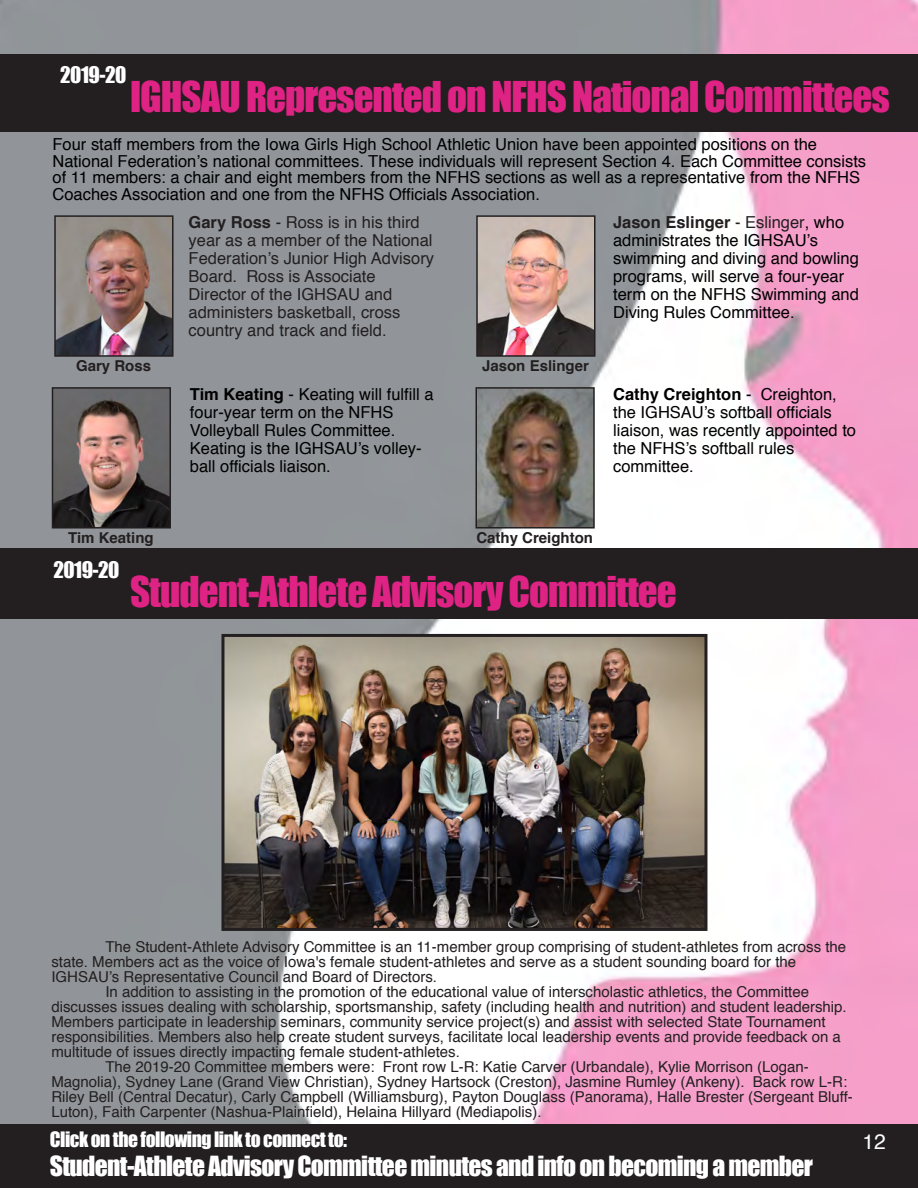
<style>
.page{position:relative;width:918px;height:1188px;background:#fff}
.page>*{position:absolute;margin:0;border:0;box-sizing:border-box;transform-origin:0 0}
.t1{font:39px "Impact";letter-spacing:-.025em;color:#df2384}
.t2{font:25.5px "Impact";letter-spacing:-.025em;color:#fff}
.t3{font:21px "Impact";letter-spacing:-.025em;color:#fff}
.t4{font:21px "Helvetica";color:#fff}
.t5{font:19.5px "Impact";letter-spacing:-.025em;color:#fff}
.t6{font:16.5px/18px "Helvetica";color:#000}
.t7{font:16.5px/18px "Helvetica";color:#231f20}
.t8{font:15px "Helvetica";color:#231f20}
.t9{font:700 15px "Helvetica";color:#231f20}
.s1{font-weight:700;color:#231f20}
.s2{color:#231f20}
.s3{font-weight:700}
</style>
<div class="page">
<img style="left:0;top:0;width:918px;height:1124px">
<div style="left:0;top:54px;width:918px;height:77px;background:#231f20"></div>
<img style="left:57px;top:218px;width:114px;height:136px">
<div style="left:54px;top:215px;width:120px;height:142px;border:2px solid #231f20"></div>
<img style="left:479px;top:218px;width:114px;height:136px">
<div style="left:476px;top:215px;width:120px;height:142px;border:2px solid #231f20"></div>
<img style="left:55px;top:390px;width:113px;height:136px">
<div style="left:52px;top:387px;width:119px;height:142px;border:2px solid #231f20"></div>
<img style="left:479px;top:390px;width:113px;height:136px">
<div style="left:476px;top:387px;width:119px;height:142px;border:2px solid #231f20"></div>
<img style="left:225px;top:638px;width:478px;height:289px">
<div style="left:221px;top:634px;width:486px;height:297px;border:3px solid #231f20"></div>
<div style="left:0;top:548px;width:917px;height:71px;background:#231f20"></div>
<div style="left:0;top:1124px;width:918px;height:64px;background:#231f20"></div>
<h3 class="t3" style="left:60px;top:61px;width:68px">2019-20</h3>
<h1 class="t1" style="left:130px;top:73px;width:761px">IGHSAU Represented on NFHS National Committees</h1>
<p class="t6" style="left:52px;top:138px;width:815px;line-height:16.5px">Four staff members from the Iowa Girls High School Athletic Union have been appointed positions on the National Federation’s national committees. These individuals will represent Section 4. Each Committee consists of 11 members: a chair and eight members from the NFHS sections as well as a representative from the NFHS Coaches Association and one from the NFHS Officials Association.</p>
<p class="t6" style="left:613px;top:214px;width:247px"><span class="s1">Jason Eslinger</span> <span class="s2">- Eslinger</span>, who administrates the IGHSAU’s swimming and diving and bowling programs, will serve a four-year term on the NFHS Swimming and<br>Diving Rules Committee.</p>
<p class="t7" style="left:189px;top:214px;width:247px"><span class="s3">Gary Ross</span> - Ross is in his third year as a member of the National<br>Federation’s Junior High Advisory<br>Board. Ross is Associate<br>Director of the IGHSAU and administers basketball, cross country and track and field.</p>
<p class="t9" style="left:76px;top:360px;width:77px">Gary Ross</p>
<p class="t9" style="left:482px;top:360px;width:108px">Jason Eslinger</p>
<p class="t6" style="left:190px;top:386px;width:245px"><span class="s3">Tim Keating</span> - Keating will fulfill a four-year term on the NFHS<br>Volleyball Rules Committee.<br>Keating is the IGHSAU’s volley&shy;ball officials liaison.</p>
<p class="t6" style="left:613px;top:386px;width:245px"><span class="s3">Cathy Creighton</span> - Creighton, the IGHSAU’s softball officials liaison, was recently appointed to the NFHS’s softball rules committee.</p>
<p class="t9" style="left:68px;top:532px;width:87px">Tim Keating</p>
<p class="t9" style="left:476px;top:532px;width:118px">Cathy Creighton</p>
<h3 class="t3" style="left:54px;top:557px;width:68px">2019-20</h3>
<h1 class="t1" style="left:130px;top:568px;width:548px">Student-Athlete Advisory Committee</h1>
<p class="t8" style="left:105px;top:941px;width:742px">The Student-Athlete Advisory Committee is an 11-member group comprising of student-athletes from across the</p>
<p class="t8" style="left:51px;top:956px;width:746px">state. Members act as the voice of Iowa's female student-athletes and serve as a student sounding board for the</p>
<p class="t8" style="left:51px;top:971px;width:387px">IGHSAU’s Representative Council and Board of Directors.</p>
<p class="t8" style="left:105px;top:986px;width:705px">In addition to assisting in the promotion of the educational value of interscholastic athletics, the Committee</p>
<p class="t8" style="left:51px;top:1001px;width:797px">discusses issues dealing with scholarship, sportsmanship, safety (including health and nutrition) and student leadership.</p>
<p class="t8" style="left:51px;top:1016px;width:776px">Members participate in leadership seminars, community service project(s) and assist with selected State Tournament</p>
<p class="t8" style="left:51px;top:1031px;width:791px">responsibilities. Members also help create student surveys, facilitate local leadership events and provide feedback on a</p>
<p class="t8" style="left:51px;top:1046px;width:410px">multitude of issues directly impacting female student-athletes.</p>
<p class="t8" style="left:105px;top:1061px;width:705px">The 2019-20 Committee members were: Front row L-R: Katie Carver (Urbandale), Kylie Morrison (Logan-</p>
<p class="t8" style="left:51px;top:1076px;width:797px">Magnolia), Sydney Lane (Grand View Christian), Sydney Hartsock (Creston), Jasmine Rumley (Ankeny). Back row L-R:</p>
<p class="t8" style="left:51px;top:1091px;width:803px">Riley Bell (Central Decatur), Carly Campbell (Williamsburg), Payton Douglass (Panorama), Halle Brester (Sergeant Bluff-</p>
<p class="t8" style="left:51px;top:1106px;width:492px">Luton), Faith Carpenter (Nashua-Plainfield), Helaina Hillyard (Mediapolis).</p>
<h3 class="t5" style="left:50px;top:1127px;width:299px">Click on the following link to connect to:</h3>
<h3 class="t4" style="left:863px;top:1132px;width:25px">12</h3>
<h2 class="t2" style="left:50px;top:1151px;width:765px">Student-Athlete Advisory Committee minutes and info on becoming a member</h2>
</div>
